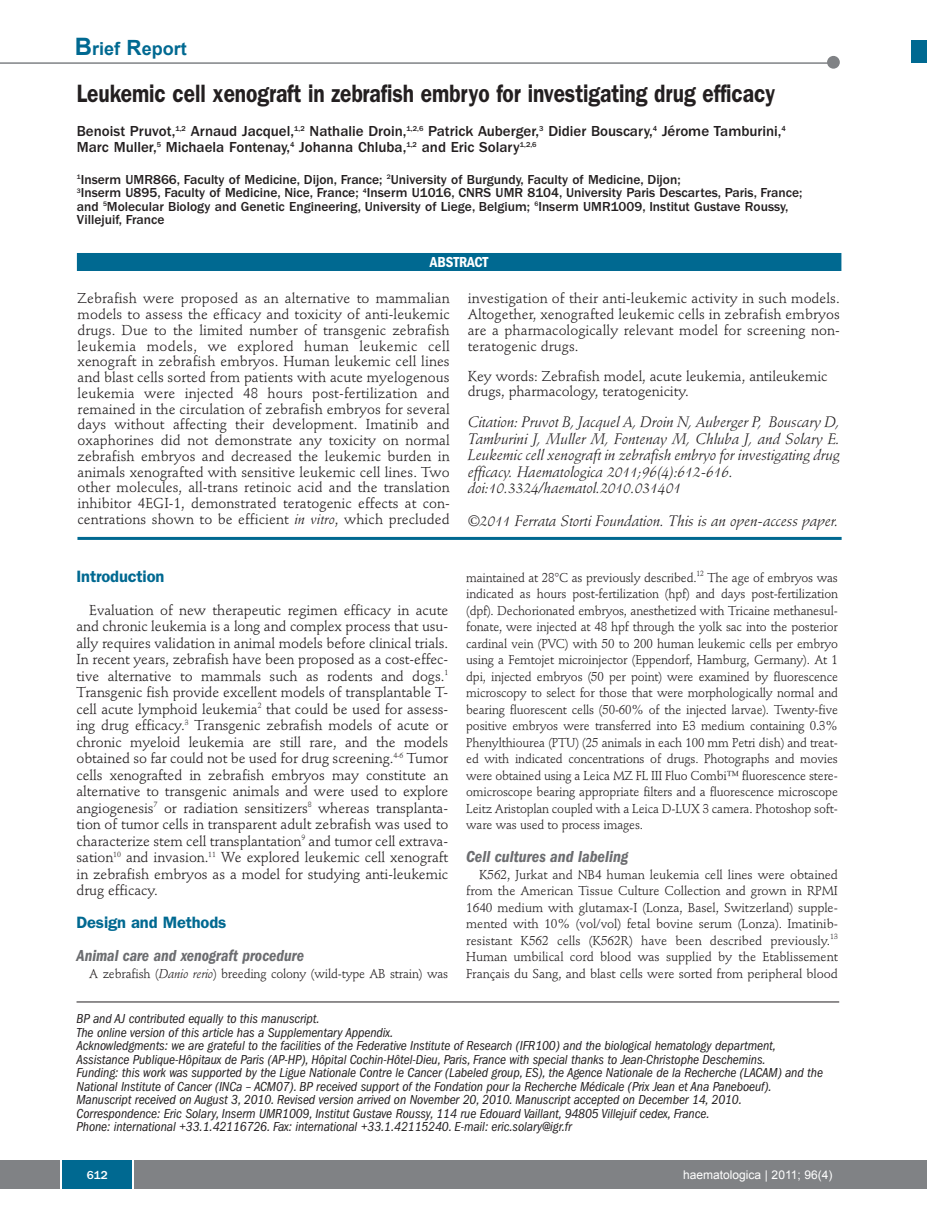
<style>
.page{position:relative;width:927px;height:1225px;background:#fff}
.page>*{position:absolute;margin:0;border:0;box-sizing:border-box;transform-origin:0 0}
.t1{font:600 25.2px "Franklin Gothic";letter-spacing:-.005em;color:#231f20;scale:.83 1}
.t2{font:700 18px "Arial";color:#006991}
.t3{font:italic 600 condensed 16.5px "Franklin Gothic";color:#6c6d70}
.t4{font:600 16.5px "Franklin Gothic";letter-spacing:-.01em;color:#006991}
.t5{font:italic 15px/16.5px "Stempel Schneidler";letter-spacing:-.005em;color:#231f20}
.t6{font:500 15px/16.5px "Franklin Gothic";color:#231f20}
.t7{font:600 condensed 15px "Franklin Gothic";letter-spacing:-.005em;color:#fff}
.t8{font:14.25px/15.8px "Stempel Schneidler";letter-spacing:-.005em;color:#231f20;text-align:justify}
.t9{font:italic condensed 13.5px/13.5px "Franklin Gothic";letter-spacing:-.005em;color:#231f20}
.t10{font:500 13.5px/13.5px "Franklin Gothic";color:#231f20}
.t11{font:12.75px/16.5px "Stempel Schneidler";letter-spacing:-.01em;color:#231f20;text-align:justify}
.t12{font:12px "Arial";color:#fff}
.t13{font:500 12px "Franklin Gothic";color:#fff}
.s1{font-size:24px}
.s2{font-size:21px}
.s3{font-style:italic}
</style>
<div class="page">
<div style="left:911px;top:40px;width:16px;height:22px;background:#006991"></div>
<div style="left:910px;top:1160px;width:17px;height:28px;background:#808285"></div>
<hr style="left:0;top:62px;width:833px;height:2px;background:#808285">
<div style="left:827px;top:56px;width:13px;height:13px;background:#808285;border-radius:50%"></div>
<div style="left:0;top:1160px;width:911px;height:28px;background:#808285"></div>
<div style="left:62px;top:1160px;width:71px;height:28px;background:#006991"></div>
<hr style="left:60px;top:1160px;width:2px;height:28px;background:#fff">
<svg style="left:133px;top:1160px;width:1px;height:28px"></svg>
<hr style="left:77px;top:1001px;width:762px;height:1px;background:#231f20">
<div style="left:77px;top:253px;width:764px;height:18px;background:#006991"></div>
<hr style="left:77px;top:537px;width:765px;height:3px;background:#006991">
<p class="t2" style="left:75px;top:38px;width:113px"><span class="s1">B</span>rief <span class="s2">R</span>eport</p>
<h1 class="t1" style="left:77px;top:85px;width:843px">Leukemic cell xenograft in zebrafish embryo for investigating drug efficacy</h1>
<p class="t6" style="left:77px;top:124px;width:711px">Benoist Pruvot,<sup>1,2</sup> Arnaud Jacquel,<sup>1,2</sup> Nathalie Droin,<sup>1,2,6</sup> Patrick Auberger,<sup>3</sup> Didier Bouscary,<sup>4</sup> Jérome Tamburini,<sup>4<br></sup>Marc Muller,<sup>5</sup> Michaela Fontenay,<sup>4</sup> Johanna Chluba,<sup>1,2</sup> and Eric Solary<sup>1,2,6</sup></p>
<p class="t10" style="left:77px;top:173px;width:727px"><sup>1</sup>Inserm UMR866, Faculty of Medicine, Dijon, France; <sup>2</sup>University of Burgundy, Faculty of Medicine, Dijon;<br><sup>3</sup>Inserm U895, Faculty of Medicine, Nice, France; <sup>4</sup>Inserm U1016, CNRS UMR 8104, University Paris Descartes, Paris, France; and <sup>5</sup>Molecular Biology and Genetic Engineering, University of Liege, Belgium; <sup>6</sup>Inserm UMR1009, Institut Gustave Roussy, Villejuif, France</p>
<p class="t7" style="left:430px;top:257px;width:60px">ABSTRACT</p>
<p class="t8" style="left:78px;top:292px;width:374px">Zebrafish were proposed as an alternative to mammalian models to assess the efficacy and toxicity of anti-leukemic drugs. Due to the limited number of transgenic zebrafish leukemia models, we explored human leukemic cell xenograft in zebrafish embryos. Human leukemic cell lines and blast cells sorted from patients with acute myelogenous leukemia were injected 48 hours post-fertilization and remained in the circulation of zebrafish embryos for several days without affecting their development. Imatinib and oxaphorines did not demonstrate any toxicity on normal zebrafish embryos and decreased the leukemic burden in animals xenografted with sensitive leukemic cell lines. Two other molecules, all-trans retinoic acid and the translation inhibitor 4EGI-1, demonstrated teratogenic effects at con&shy;centrations shown to be efficient <span class="s3">in vitro</span>, which precluded</p>
<p class="t8" style="left:468px;top:292px;width:374px">investigation of their anti-leukemic activity in such models.<br>Altogether, xenografted leukemic cells in zebrafish embryos are a pharmacologically relevant model for screening non&shy;teratogenic drugs.</p>
<p class="t8" style="left:468px;top:369px;width:361px;line-height:15px">Key words: Zebrafish model, acute leukemia, antileukemic drugs, pharmacology, teratogenicity.</p>
<p class="t5" style="left:468px;top:415px;width:374px">Citation: Pruvot B, Jacquel A, Droin N, Auberger P, Bouscary D, Tamburini J, Muller M, Fontenay M, Chluba J, and Solary E.<br>Leukemic cell xenograft in zebrafish embryo for investigating drug efficacy. Haematologica 2011;96(4):612-616. doi:10.3324/haematol.2010.031401</p>
<p class="t5" style="left:468px;top:514px;width:372px">©2011 Ferrata Storti Foundation. This is an open-access paper.</p>
<p class="t4" style="left:77px;top:570px;width:89px">Introduction</p>
<p class="t8" style="left:77px;top:603px;width:373px;line-height:16.5px;text-indent:13px">Evaluation of new therapeutic regimen efficacy in acute and chronic leukemia is a long and complex process that usu&shy;ally requires validation in animal models before clinical trials.<br>In recent years, zebrafish have been proposed as a cost-effec&shy;tive alternative to mammals such as rodents and dogs.<sup>1<br></sup>Transgenic fish provide excellent models of transplantable T&shy;cell acute lymphoid leukemia<sup>2</sup> that could be used for assess&shy;ing drug efficacy.<sup>3</sup> Transgenic zebrafish models of acute or chronic myeloid leukemia are still rare, and the models obtained so far could not be used for drug screening.<sup>4-6</sup> Tumor cells xenografted in zebrafish embryos may constitute an alternative to transgenic animals and were used to explore angiogenesis<sup>7</sup> or radiation sensitizers<sup>8</sup> whereas transplanta&shy;tion of tumor cells in transparent adult zebrafish was used to characterize stem cell transplantation<sup>9</sup> and tumor cell extrava&shy;sation<sup>10</sup> and invasion.<sup>11</sup> We explored leukemic cell xenograft in zebrafish embryos as a model for studying anti-leukemic drug efficacy.</p>
<p class="t4" style="left:77px;top:917px;width:151px">Design and Methods</p>
<p class="t3" style="left:77px;top:950px;width:229px">Animal care and xenograft procedure</p>
<p class="t11" style="left:89px;top:966px;width:360px">A zebrafish (<span class="s3">Danio rerio</span>) breeding colony (wild-type AB strain) was</p>
<p class="t11" style="left:466px;top:570px;width:373px">maintained at 28°C as previously described.<sup>12</sup> The age of embryos was indicated as hours post-fertilization (hpf) and days post-fertilization (dpf). Dechorionated embryos, anesthetized with Tricaine methanesul&shy;fonate, were injected at 48 hpf through the yolk sac into the posterior cardinal vein (PVC) with 50 to 200 human leukemic cells per embryo using a Femtojet microinjector (Eppendorf, Hamburg, Germany). At 1 dpi, injected embryos (50 per point) were examined by fluorescence microscopy to select for those that were morphologically normal and bearing fluorescent cells (50-60% of the injected larvae). Twenty-five positive embryos were transferred into E3 medium containing 0.3% Phenylthiourea (PTU) (25 animals in each 100 mm Petri dish) and treat&shy;ed with indicated concentrations of drugs. Photographs and movies were obtained using a Leica MZ FL III Fluo Combi™ fluorescence stere&shy;omicroscope bearing appropriate filters and a fluorescence microscope Leitz Aristoplan coupled with a Leica D-LUX 3 camera. Photoshop soft&shy;ware was used to process images.</p>
<p class="t3" style="left:466px;top:851px;width:164px">Cell cultures and labeling</p>
<p class="t11" style="left:466px;top:867px;width:373px;text-indent:13px">K562, Jurkat and NB4 human leukemia cell lines were obtained from the American Tissue Culture Collection and grown in RPMI 1640 medium with glutamax-I (Lonza, Basel, Switzerland) supple&shy;mented with 10% (vol/vol) fetal bovine serum (Lonza). Imatinib&shy;resistant K562 cells (K562R) have been described previously.<sup>13<br></sup>Human umbilical cord blood was supplied by the Etablissement Français du Sang, and blast cells were sorted from peripheral blood</p>
<p class="t9" style="left:77px;top:1013px;width:748px">BP and AJ contributed equally to this manuscript.<br>The online version of this article has a Supplementary Appendix.<br>Acknowledgments: we are grateful to the facilities of the Federative Institute of Research (IFR100) and the biological hematology department, Assistance Publique-Hôpitaux de Paris (AP-HP), Hôpital Cochin-Hôtel-Dieu, Paris, France with special thanks to Jean-Christophe Deschemins.<br>Funding: this work was supported by the Ligue Nationale Contre le Cancer (Labeled group, ES), the Agence Nationale de la Recherche (LACAM) and the National Institute of Cancer (INCa – ACM07). BP received support of the Fondation pour la Recherche Médicale (Prix Jean et Ana Paneboeuf).<br>Manuscript received on August 3, 2010. Revised version arrived on November 20, 2010. Manuscript accepted on December 14, 2010.<br>Correspondence: Eric Solary, Inserm UMR1009, Institut Gustave Roussy, 114 rue Edouard Vaillant, 94805 Villejuif cedex, France.<br>Phone: international +33.1.42116726. Fax: international +33.1.42115240. E-mail: eric.solary@igr.fr</p>
<p class="t13" style="left:87px;top:1171px;width:23px">612</p>
<p class="t12" style="left:683px;top:1168px;width:151px">haematologica | 2011; 96(4)</p>
</div>
